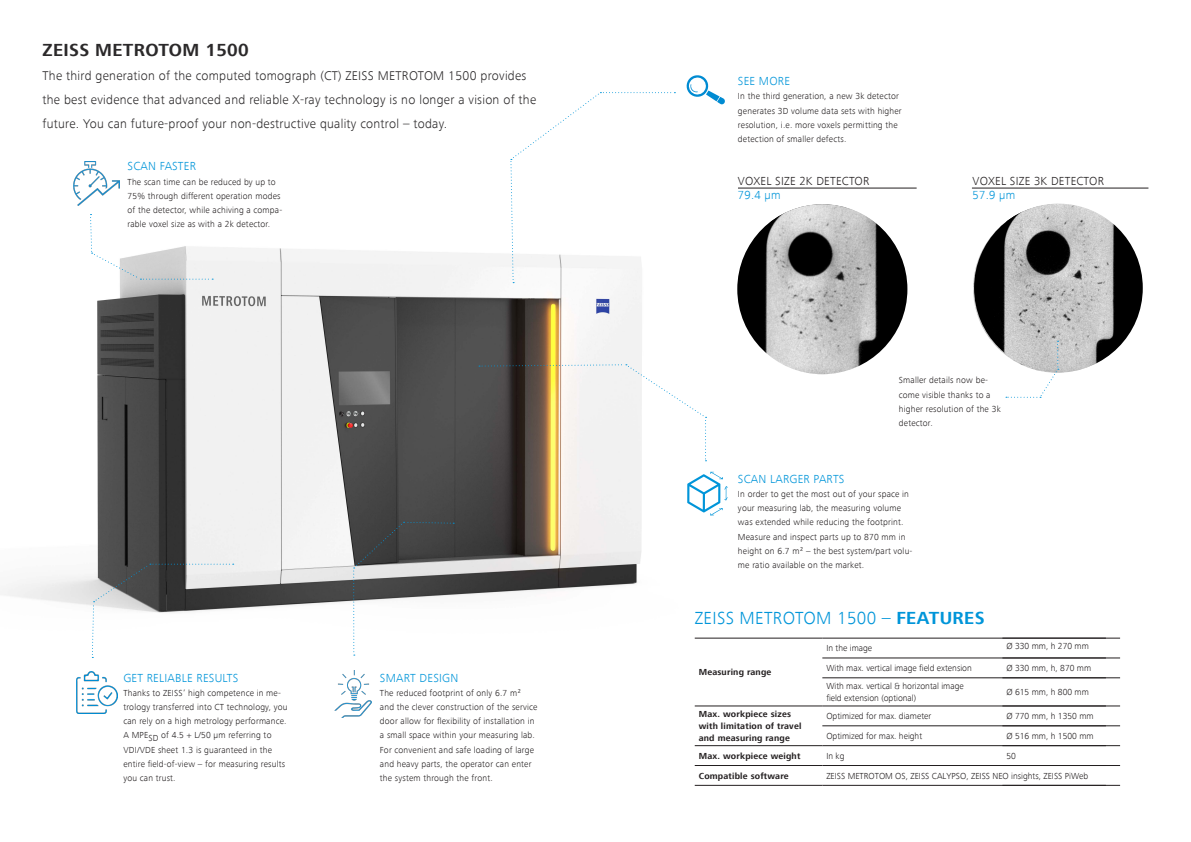
<style>
.page{position:relative;width:1191px;height:842px;background:#fff}
.page>*{position:absolute;margin:0;border:0;box-sizing:border-box;transform-origin:0 0}
.copy_8_lt{font:300 18px "ZEISS Frutiger Next W1 G";letter-spacing:.02em;color:#0095d9}
.head_18_bd{font:700 18px "ZEISS Frutiger Next W1 G";letter-spacing:.02em;color:#2b292a}
.head_18_bd-2{font:300 13px/24px "ZEISS Frutiger Next W1 G";letter-spacing:.02em;color:#2b292a}
.copy_8_lt-2{font:300 12px "ZEISS Frutiger Next W1 G";letter-spacing:.02em;color:#0095d9}
.copy_8_lt-3{font:300 12px/14.2px "ZEISS Frutiger Next W1 G";letter-spacing:.02em;color:#231f20}
.copy_8_lt-4{font:300 9px/14.2px "ZEISS Frutiger Next W1 G";letter-spacing:.02em;color:#231f20}
.head_18_bd-3{font:300 9px "ZEISS Frutiger Next W1 G";color:#231f20}
.head_18_bd-4{font:700 9px "ZEISS Frutiger Next W1 G";letter-spacing:.02em;color:#231f20}
.copy_8_lt-5{font:700 9px "ZEISS Frutiger Next W1 G";letter-spacing:.02em;color:#231f20}
.copy_8_lt-6{font:300 9px "ZEISS Frutiger Next W1 G";color:#231f20}
.s1{color:#0095d9}
.s2{font-weight:700}
</style>
<div class="page">
<img style="left:974px;top:204px;width:168px;height:168px;border-radius:84px">
<img style="left:0;top:247px;width:642px;height:362px">
<svg style="left:510px;top:92px;width:165px;height:191px"></svg>
<svg style="left:90px;top:223px;width:123px;height:57px"></svg>
<img style="left:76px;top:672px;width:42px;height:42px">
<img style="left:334px;top:671px;width:37px;height:46px">
<svg style="left:1006px;top:341px;width:53px;height:57px"></svg>
<hr style="left:738px;top:188px;width:178px;height:1px;background:#231f20">
<hr style="left:972px;top:188px;width:176px;height:1px;background:#231f20">
<svg style="left:91px;top:564px;width:143px;height:94px"></svg>
<svg style="left:353px;top:521px;width:101px;height:135px"></svg>
<svg style="left:479px;top:364px;width:227px;height:97px"></svg>
<img style="left:73px;top:161px;width:47px;height:61px">
<img style="left:74px;top:162px;width:45px;height:44px">
<img style="left:737px;top:204px;width:170px;height:170px;border-radius:85px">
<hr style="left:694px;top:638px;width:128px;height:1px;background:#231f20">
<hr style="left:822px;top:677px;width:298px;height:1px;background:#231f20">
<hr style="left:694px;top:706px;width:128px;height:1px;background:#231f20">
<hr style="left:822px;top:706px;width:298px;height:1px;background:#231f20">
<hr style="left:822px;top:725px;width:298px;height:1px;background:#231f20">
<hr style="left:694px;top:745px;width:128px;height:1px;background:#231f20">
<hr style="left:694px;top:765px;width:128px;height:1px;background:#231f20">
<hr style="left:694px;top:785px;width:128px;height:1px;background:#231f20">
<hr style="left:822px;top:745px;width:298px;height:1px;background:#231f20">
<hr style="left:822px;top:765px;width:298px;height:1px;background:#231f20">
<hr style="left:822px;top:785px;width:298px;height:1px;background:#231f20">
<hr style="left:822px;top:638px;width:298px;height:1px;background:#231f20">
<hr style="left:822px;top:658px;width:298px;height:1px;background:#231f20">
<svg style="left:686px;top:75px;width:39px;height:30px"></svg>
<svg style="left:687px;top:472px;width:41px;height:43px"></svg>
<p class="head_18_bd" style="left:43px;top:39px;width:208px">ZEISS METROTOM 1500</p>
<p class="head_18_bd-2" style="left:43px;top:63px;width:495px">The third generation of the computed tomograph (CT) ZEISS METROTOM 1500 provides the best evidence that advanced and reliable X-ray technology is no longer a vision of the future. You can future-proof your non-destructive quality control – today.</p>
<p class="copy_8_lt-2" style="left:128px;top:159px;width:70px">SCAN FASTER</p>
<p class="copy_8_lt-4" style="left:128px;top:174px;width:156px">The scan time can be reduced by up to 75% through different operation modes of the detector, while achiving a compa&shy;rable voxel size as with a 2k detector.</p>
<p class="copy_8_lt-2" style="left:123px;top:671px;width:117px">GET RELIABLE RESULTS</p>
<p class="copy_8_lt-4" style="left:123px;top:686px;width:166px">Thanks to ZEISS’ high competence in me&shy;trology transferred into CT technology, you can rely on a high metrology performance.<br>A MPESD of 4.5 + L/50 µm referring to VDI/VDE sheet 1.3 is guaranteed in the entire field-of-view – for measuring results you can trust.</p>
<p class="copy_8_lt-2" style="left:380px;top:671px;width:80px">SMART DESIGN</p>
<p class="copy_8_lt-4" style="left:380px;top:686px;width:159px">The reduced footprint of only 6.7 m² and the clever construction of the service door allow for flexibility of installation in a small space within your measuring lab.<br>For convenient and safe loading of large and heavy parts, the operator can enter the system through the front.</p>
<p class="copy_8_lt-2" style="left:738px;top:74px;width:54px">SEE MORE</p>
<p class="copy_8_lt-4" style="left:738px;top:89px;width:165px">In the third generation, a new 3k detector generates 3D volume data sets with higher resolution, i.e. more voxels permitting the detection of smaller defects.</p>
<p class="copy_8_lt-3" style="left:738px;top:173px;width:133px">VOXEL SIZE 2K DETECTOR<br><span class="s1">79.4 µm</span></p>
<p class="copy_8_lt-3" style="left:972px;top:173px;width:133px">VOXEL SIZE 3K DETECTOR<br><span class="s1">57.9 µm</span></p>
<p class="copy_8_lt-4" style="left:899px;top:373px;width:103px">Smaller details now be&shy;come visible thanks to a higher resolution of the 3k detector.</p>
<p class="copy_8_lt-2" style="left:738px;top:472px;width:108px">SCAN LARGER PARTS</p>
<p class="copy_8_lt-4" style="left:738px;top:487px;width:176px">In order to get the most out of your space in your measuring lab, the measuring volume was extended while reducing the footprint.<br>Measure and inspect parts up to 870 mm in height on 6.7 m² – the best system/part volu&shy;me ratio available on the market.</p>
<p class="copy_8_lt" style="left:694px;top:608px;width:291px">ZEISS METROTOM 1500 – <span class="s2">FEATURES</span></p>
<p class="copy_8_lt-6" style="left:1006px;top:640px;width:84px">Ø 330 mm, h 270 mm</p>
<p class="head_18_bd-3" style="left:1006px;top:663px;width:86px">Ø 330 mm, h, 870 mm</p>
<p class="head_18_bd-3" style="left:1006px;top:687px;width:84px">Ø 615 mm, h 800 mm</p>
<p class="head_18_bd-3" style="left:1006px;top:711px;width:89px">Ø 770 mm, h 1350 mm</p>
<p class="head_18_bd-3" style="left:1006px;top:731px;width:89px">Ø 516 mm, h 1500 mm</p>
<p class="head_18_bd-3" style="left:1006px;top:751px;width:11px">50</p>
<p class="head_18_bd-3" style="left:826px;top:643px;width:47px">In the image</p>
<p class="head_18_bd-3" style="left:826px;top:663px;width:147px">With max. vertical image field extension</p>
<p class="head_18_bd-3" style="left:826px;top:681px;width:139px">With max. vertical &amp; horizontal image</p>
<p class="head_18_bd-3" style="left:826px;top:693px;width:91px">field extension (optional)</p>
<p class="head_18_bd-4" style="left:698px;top:667px;width:74px">Measuring range</p>
<p class="head_18_bd-4" style="left:698px;top:709px;width:94px">Max. workpiece sizes</p>
<p class="head_18_bd-4" style="left:698px;top:721px;width:104px">with limitation of travel</p>
<p class="head_18_bd-4" style="left:698px;top:733px;width:93px">and measuring range</p>
<p class="head_18_bd-3" style="left:826px;top:711px;width:106px">Optimized for max. diameter</p>
<p class="head_18_bd-3" style="left:826px;top:731px;width:97px">Optimized for max. height</p>
<p class="copy_8_lt-5" style="left:698px;top:751px;width:103px">Max. workpiece weight</p>
<p class="head_18_bd-3" style="left:826px;top:751px;width:20px">In kg</p>
<p class="head_18_bd-4" style="left:698px;top:770px;width:91px">Compatible software</p>
<p class="head_18_bd-3" style="left:826px;top:770px;width:263px">ZEISS METROTOM OS, ZEISS CALYPSO, ZEISS NEO insights, ZEISS PiWeb</p>
</div>
